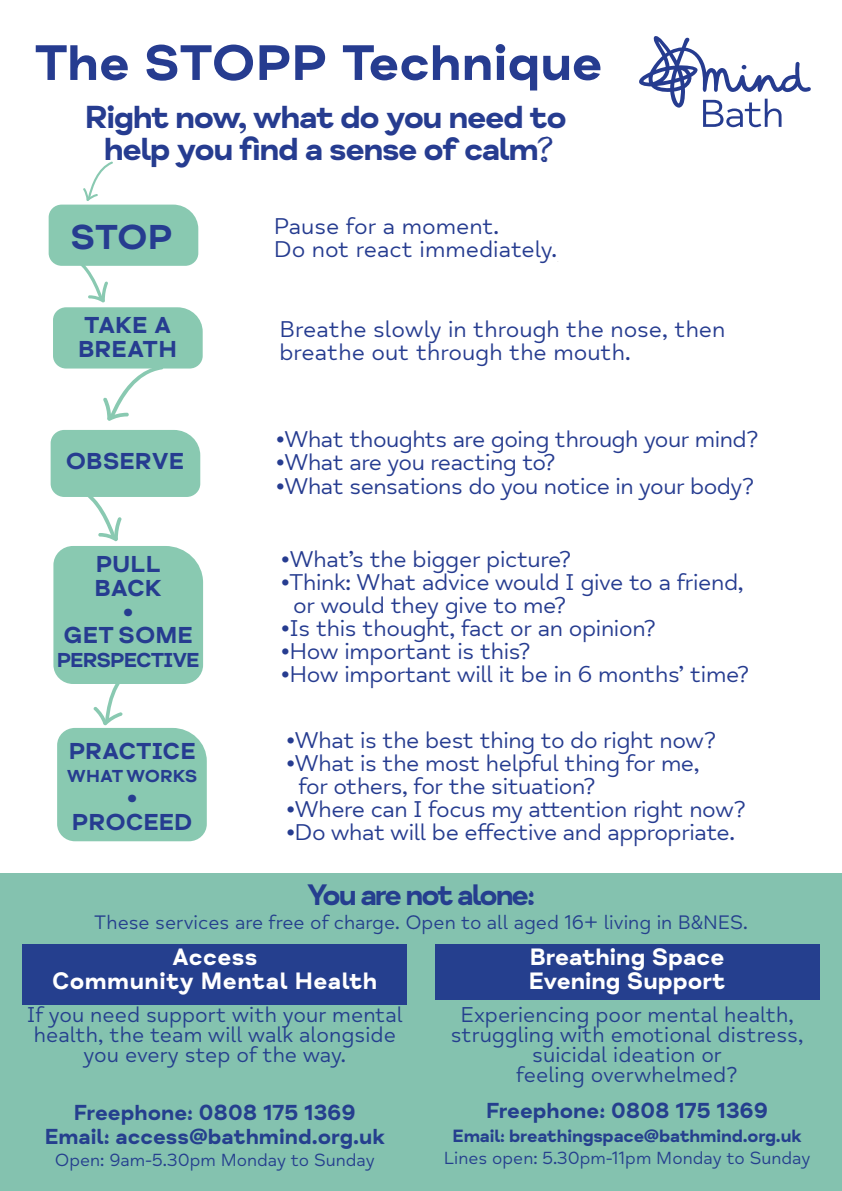
<style>
.page{position:relative;width:842px;height:1191px;background:#fff}
.page>*{position:absolute;margin:0;border:0;box-sizing:border-box;transform-origin:0 0}
.t1{font:700 51.2px "Mind Meridian";color:#263c90}
.t2{font:700 35.6px "Mind Meridian";color:#263c90}
.t3{font:32.2px/32.2px "Mind Meridian Display";letter-spacing:-.045em;color:#263c90;text-align:center}
.t4{font:30px "Mind Meridian Display";letter-spacing:-.07em;color:#253e8f}
.t5{font:24px/24px "Mind Meridian Display";color:#fff}
.t6{font:24px/24px "Mind Meridian Display";letter-spacing:.02em;color:#fff;text-align:center}
.t7{font:700 23.6px/23.6px "Mind Meridian";color:#263c90;text-align:center}
.t8{font:23px/23px "Mind Meridian";letter-spacing:-.02em;color:#263c90}
.t9{font:23px/23px "Mind Meridian";color:#263c90}
.t10{font:22px/20px "Mind Meridian";color:#253f8e;text-align:center}
.t11{font:22px/24px "Mind Meridian Display";color:#253f8e;text-align:center}
.t12{font:700 20.8px "Mind Meridian";letter-spacing:-.045em;color:#263c90}
.t13{font:20px "Mind Meridian";color:#25408d}
.t14{font:18px "Mind Meridian";color:#253f8e}
.t15{font:18px "Mind Meridian Display";letter-spacing:-.01em;color:#253f8e}
.t16{font:700 17.8px "Mind Meridian";color:#263c90}
</style>
<div class="page">
<svg style="left:51px;top:430px;width:156px;height:411px"></svg>
<svg style="left:49px;top:161px;width:154px;height:260px"></svg>
<svg style="left:639px;top:36px;width:172px;height:91px"></svg>
<div style="left:0;top:873px;width:842px;height:318px;background:#84c2af"></div>
<div style="left:23px;top:944px;width:384px;height:60px;background:#253f8e"></div>
<div style="left:435px;top:944px;width:384px;height:55px;background:#253f8e"></div>
<h1 class="t1" style="left:34px;top:32px;width:570px">The STOPP Technique</h1>
<h3 class="t3" style="left:85px;top:103px;width:484px">Right now, what do you need to help you find a sense of calm?</h3>
<h2 class="t2" style="left:70px;top:216px;width:104px">STOP</h2>
<p class="t9" style="left:274px;top:216px;width:285px">Pause for a moment.<br>Do not react immediately.</p>
<p class="t7" style="left:78px;top:314px;width:100px;text-align:left">TAKE A<br>BREATH</p>
<p class="t7" style="left:66px;top:450px;width:120px">OBSERVE</p>
<p class="t7" style="left:64px;top:553px;width:131px">PULL<br>BACK<br>•<br>GET SOME</p>
<p class="t12" style="left:57px;top:647px;width:144px">PERSPECTIVE</p>
<p class="t7" style="left:69px;top:739px;width:129px">PRACTICE</p>
<p class="t16" style="left:67px;top:765px;width:132px">WHAT WORKS</p>
<p class="t7" style="left:72px;top:786px;width:122px">•<br>PROCEED</p>
<p class="t9" style="left:279px;top:318px;width:447px">Breathe slowly in through the nose, then breathe out through the mouth.</p>
<p class="t8" style="left:276px;top:429px;width:484px">•What thoughts are going through your mind?</p>
<p class="t8" style="left:276px;top:452px;width:281px">•What are you reacting to?</p>
<p class="t8" style="left:276px;top:475px;width:480px">•What sensations do you notice in your body?</p>
<p class="t8" style="left:281px;top:548px;width:292px">•What’s the bigger picture?</p>
<p class="t8" style="left:293px;top:571px;width:452px;text-indent:-12px">•Think: What advice would I give to a friend, or would they give to me?</p>
<p class="t8" style="left:281px;top:617px;width:376px">•Is this thought, fact or an opinion?</p>
<p class="t8" style="left:281px;top:640px;width:251px">•How important is this?</p>
<p class="t8" style="left:281px;top:663px;width:470px">•How important will it be in 6 months’ time?</p>
<p class="t8" style="left:286px;top:729px;width:431px">•What is the best thing to do right now?</p>
<p class="t8" style="left:298px;top:752px;width:403px;text-indent:-12px">•What is the most helpful thing for me, for others, for the situation?</p>
<p class="t8" style="left:286px;top:798px;width:461px">•Where can I focus my attention right now?</p>
<p class="t8" style="left:286px;top:821px;width:450px">•Do what will be effective and appropriate.</p>
<h3 class="t4" style="left:307px;top:877px;width:230px">You are not alone:</h3>
<p class="t13" style="left:94px;top:911px;width:655px">These services are free of charge. Open to all aged 16+ living in B&amp;NES.</p>
<p class="t6" style="left:52px;top:946px;width:327px">Access<br>Community Mental Health</p>
<p class="t5" style="left:529px;top:946px;width:198px">Breathing Space<br>Evening Support</p>
<p class="t10" style="left:27px;top:1005px;width:377px">If you need support with your mental health, the team will walk alongside you every step of the way.</p>
<p class="t11" style="left:45px;top:1102px;width:342px">Freephone: 0808 175 1369<br>Email: access@bathmind.org.uk</p>
<p class="t14" style="left:55px;top:1149px;width:321px">Open: 9am-5.30pm Monday to Sunday</p>
<p class="t10" style="left:451px;top:1005px;width:354px">Experiencing poor mental health, struggling with emotional distress, suicidal ideation or<br>feeling overwhelmed?</p>
<p class="t11" style="left:486px;top:1100px;width:284px">Freephone: 0808 175 1369</p>
<p class="t15" style="left:453px;top:1125px;width:351px">Email: breathingspace@bathmind.org.uk</p>
<p class="t14" style="left:444px;top:1148px;width:368px">Lines open: 5.30pm-11pm Monday to Sunday</p>
</div>
